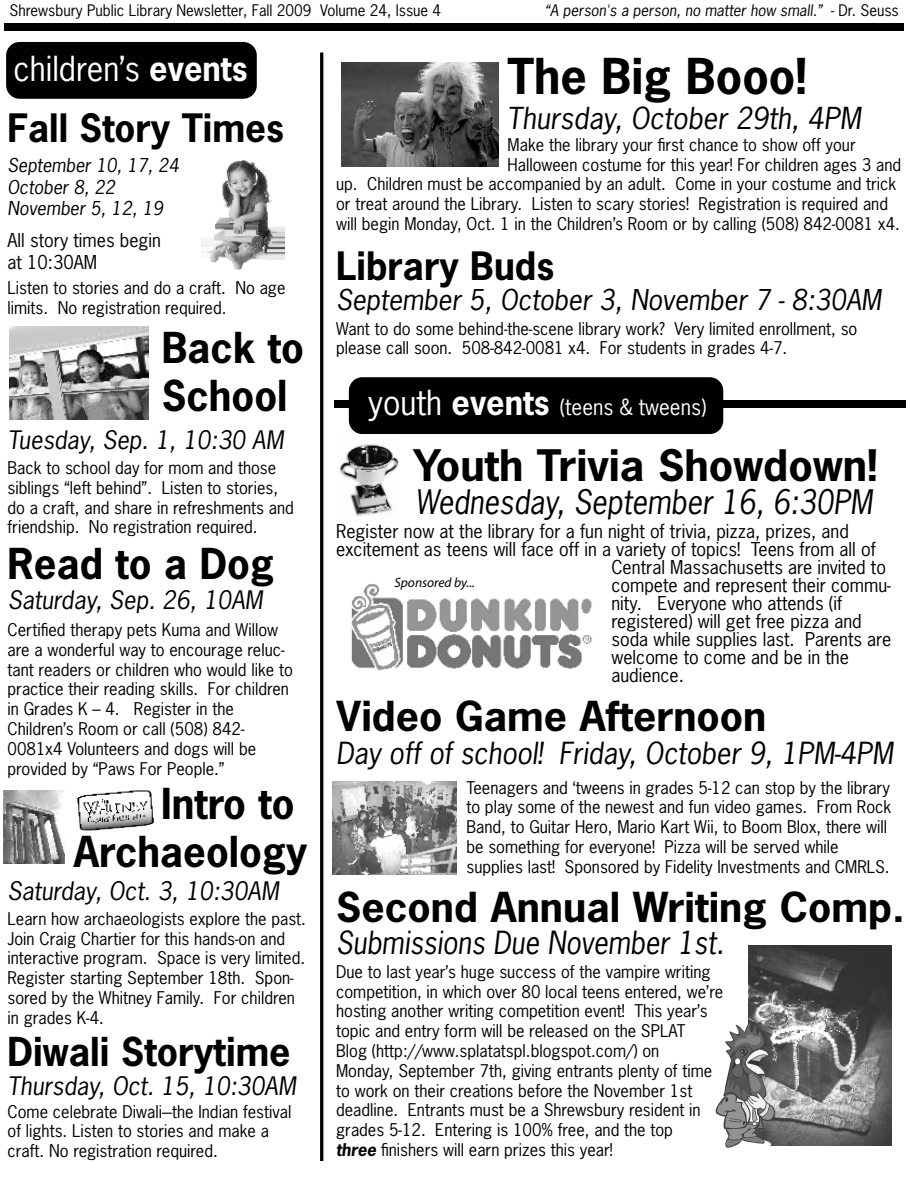
<style>
.page{position:relative;width:918px;height:1188px;background:#fff}
.page>*{position:absolute;margin:0;border:0;box-sizing:border-box;transform-origin:0 0}
.t1{font:700 46.5px "News Gothic Std";color:#000}
.t2{font:700 40.8px "News Gothic Std";color:#000;scale:1.05 1}
.t3{font:700 40.05px/48.2px "News Gothic Std";color:#000}
.t4{font:700 38.85px "News Gothic Std";color:#000;scale:1.05 1}
.t5{font:700 37.5px "News Gothic Std";color:#000}
.t6{font:700 36.75px "News Gothic Std";color:#000}
.t7{font:32.55px "News Gothic Std";color:#fff}
.t8{font:italic 31.8px "News Gothic Std";color:#000;scale:.94 1}
.t9{font:italic 30px "News Gothic Std";color:#000;scale:.94 1}
.t10{font:italic 28.65px "News Gothic Std";color:#000}
.t11{font:italic 28.5px "News Gothic Std";color:#000}
.t12{font:italic 27px "News Gothic Std";color:#000}
.t13{font:italic 24px "News Gothic Std";color:#000}
.t14{font:21px "News Gothic Std";color:#fff}
.t15{font:18px/21.6px "News Gothic Std";color:#000}
.t16{font:italic 18px/21.6px "News Gothic Std";color:#000}
.t17{font:16.5px/19.8px "News Gothic Std";color:#000}
.t18{font:15px "News Gothic Std";color:#000}
.t19{font:italic 15px "News Gothic Std";color:#000}
.t20{font:italic 13.5px "Myriad";color:#000}
.s1{font-style:normal}
.s2{font-weight:700}
.s3{font-size:32.55px}
.s4{font-weight:700;font-size:32.55px}
.s5{font-weight:700;font-style:italic}
</style>
<div class="page">
<img style="left:339px;top:444px;width:60px;height:73px">
<div style="left:335px;top:400px;width:571px;height:7px;background:#000"></div>
<div style="left:6px;top:42px;width:251px;height:57px;background:#000;border-radius:14px"></div>
<div style="left:4px;top:23px;width:900px;height:8px;background:#000"></div>
<hr style="left:320px;top:52px;width:3px;height:1109px;background:#000">
<img style="left:201px;top:160px;width:83px;height:110px">
<img style="left:9px;top:326px;width:139px;height:94px">
<img style="left:23px;top:790px;width:131px;height:41px">
<img style="left:3px;top:791px;width:62px;height:73px">
<img style="left:342px;top:63px;width:157px;height:104px">
<div style="left:349px;top:377px;width:374px;height:57px;background:#000;border-radius:14px"></div>
<img style="left:748px;top:945px;width:143px;height:201px">
<svg style="left:716px;top:1020px;width:59px;height:128px"></svg>
<img style="left:351px;top:584px;width:241px;height:87px">
<img style="left:333px;top:781px;width:124px;height:93px">
<p class="t18" style="left:9px;top:1px;width:433px">Shrewsbury Public Library Newsletter, Fall 2009 Volume 24, Issue 4</p>
<p class="t19" style="left:545px;top:1px;width:355px">“A person's a person, no matter how small.” <span class="s1">- Dr. Seuss</span></p>
<h3 class="t7" style="left:13px;top:48px;width:236px">children’s <span class="s2">events</span></h3>
<h1 class="t1" style="left:507px;top:46px;width:301px">The Big Booo!</h1>
<p class="t17" style="left:508px;top:135px;width:350px">Make the library your first chance to show off your</p>
<p class="t17" style="left:508px;top:154px;width:395px">Halloween costume for this year! For children ages 3 and</p>
<p class="t17" style="left:336px;top:174px;width:562px">up. Children must be accompanied by an adult. Come in your costume and trick</p>
<p class="t17" style="left:336px;top:194px;width:553px">or treat around the Library. Listen to scary stories! Registration is required and</p>
<p class="t17" style="left:336px;top:214px;width:565px">will begin Monday, Oct. 1 in the Children’s Room or by calling (508) 842-0081 x4.</p>
<h3 class="t11" style="left:507px;top:100px;width:356px">Thursday, October 29th, 4PM</h3>
<h3 class="t6" style="left:8px;top:104px;width:278px">Fall Story Times</h3>
<p class="t16" style="left:8px;top:155px;width:173px">September 10, 17, 24<br>October 8, 22<br>November 5, 12, 19</p>
<p class="t15" style="left:8px;top:230px;width:155px">All story times begin at 10:30AM</p>
<h3 class="t6" style="left:336px;top:242px;width:220px">Library Buds</h3>
<p class="t17" style="left:336px;top:318px;width:523px">Want to do some behind-the-scene library work? Very limited enrollment, so please call soon. 508-842-0081 x4. For students in grades 4-7.</p>
<p class="t17" style="left:8px;top:278px;width:279px">Listen to stories and do a craft. No age limits. No registration required.</p>
<h3 class="t12" style="left:336px;top:283px;width:546px">September 5, October 3, November 7 - 8:30AM</h3>
<h3 class="t3" style="left:162px;top:323px;width:144px">Back to<br>School</h3>
<p class="t14" style="left:368px;top:393px;width:340px"><span class="s3">youth</span> <span class="s4">events</span> (teens &amp; tweens)</p>
<h3 class="t13" style="left:8px;top:424px;width:277px">Tuesday, Sep. 1, 10:30 AM</h3>
<p class="t17" style="left:8px;top:458px;width:288px">Back to school day for mom and those siblings “left behind”. Listen to stories, do a craft, and share in refreshments and friendship. No registration required.</p>
<h3 class="t3" style="left:8px;top:539px;width:268px">Read to a Dog</h3>
<p class="t17" style="left:8px;top:620px;width:287px">Certified therapy pets Kuma and Willow are a wonderful way to encourage reluc&shy;tant readers or children who would like to practice their reading skills. For children in Grades K – 4. Register in the Children’s Room or call (508) 842- 0081x4 Volunteers and dogs will be provided by “Paws For People.”</p>
<h3 class="t13" style="left:8px;top:585px;width:256px">Saturday, Sep. 26, 10AM</h3>
<h3 class="t3" style="left:74px;top:779px;width:235px;text-indent:87px">Intro to<br>Archaeology</h3>
<p class="t17" style="left:8px;top:909px;width:300px">Learn how archaeologists explore the past.<br>Join Craig Chartier for this hands-on and interactive program. Space is very limited.<br>Register starting September 18th. Spon&shy;sored by the Whitney Family. For children in grades K-4.</p>
<h3 class="t13" style="left:8px;top:876px;width:273px">Saturday, Oct. 3, 10:30AM</h3>
<h3 class="t5" style="left:8px;top:1027px;width:284px">Diwali Storytime</h3>
<p class="t17" style="left:8px;top:1101px;width:285px">Come celebrate Diwali---the Indian festival of lights. Listen to stories and make a craft. No registration required.</p>
<h3 class="t13" style="left:8px;top:1071px;width:290px">Thursday, Oct. 15, 10:30AM</h3>
<h2 class="t2" style="left:413px;top:439px;width:444px">Youth Trivia Showdown!</h2>
<h3 class="t8" style="left:415px;top:481px;width:488px">Wednesday, September 16, 6:30PM</h3>
<p class="t15" style="left:336px;top:520px;width:514px">Register now at the library for a fun night of trivia, pizza, prizes, and</p>
<p class="t15" style="left:336px;top:538px;width:541px">excitement as teens will face off in a variety of topics! Teens from all of</p>
<p class="t15" style="left:611px;top:556px;width:276px">Central Massachusetts are invited to</p>
<p class="t15" style="left:611px;top:574px;width:281px">compete and represent their commu-</p>
<p class="t15" style="left:611px;top:592px;width:232px">nity. Everyone who attends (if</p>
<p class="t15" style="left:611px;top:610px;width:252px">registered) will get free pizza and</p>
<p class="t15" style="left:611px;top:628px;width:281px">soda while supplies last. Parents are</p>
<p class="t15" style="left:611px;top:646px;width:239px">welcome to come and be in the</p>
<p class="t15" style="left:611px;top:664px;width:74px">audience.</p>
<p class="t20" style="left:394px;top:575px;width:82px">Sponsored by...</p>
<h3 class="t4" style="left:336px;top:690px;width:411px">Video Game Afternoon</h3>
<h3 class="t10" style="left:336px;top:734px;width:558px">Day off of school! Friday, October 9, 1PM-4PM</h3>
<p class="t17" style="left:466px;top:777px;width:426px">Teenagers and ‘tweens in grades 5-12 can stop by the library to play some of the newest and fun video games. From Rock Band, to Guitar Hero, Mario Kart Wii, to Boom Blox, there will be something for everyone! Pizza will be served while supplies last! Sponsored by Fidelity Investments and CMRLS.</p>
<h3 class="t4" style="left:336px;top:882px;width:543px">Second Annual Writing Comp.</h3>
<h3 class="t9" style="left:336px;top:924px;width:414px">Submissions Due November 1st.</h3>
<p class="t17" style="left:336px;top:962px;width:389px">Due to last year’s huge success of the vampire writing competition, in which over 80 local teens entered, we’re hosting another writing competition event! This year’s topic and entry form will be released on the SPLAT<br>Blog (http://www.splatatspl.blogspot.com/) on<br>Monday, September 7th, giving entrants plenty of time to work on their creations before the November 1st deadline. Entrants must be a Shrewsbury resident in grades 5-12. Entering is 100% free, and the top<br><span class="s5">three</span> finishers will earn prizes this year!</p>
</div>
